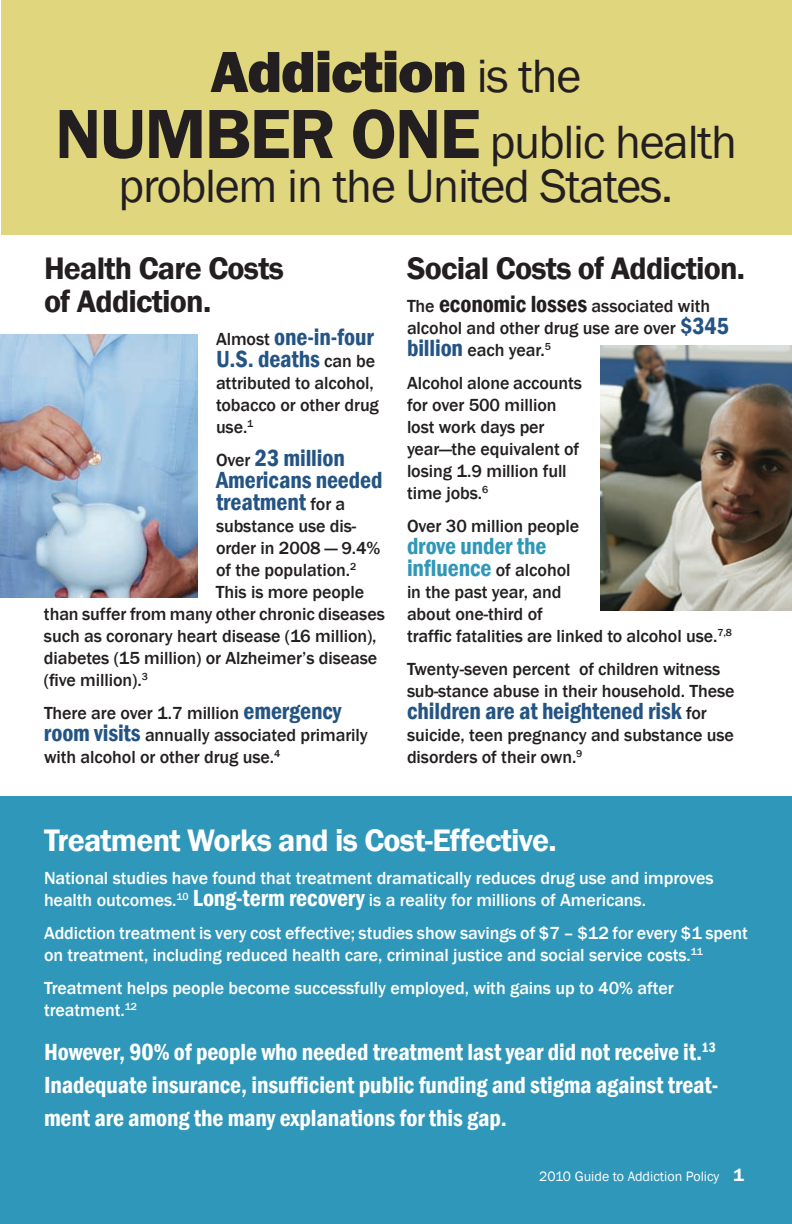
<style>
.page{position:relative;width:792px;height:1224px;background:#fff}
.page>*{position:absolute;margin:0;border:0;box-sizing:border-box;transform-origin:0 0}
.t1{font:800 60px "Franklin Gothic";letter-spacing:-.025em;color:#231f20}
.t2{font:48px/44px "Franklin Gothic";letter-spacing:-.025em;color:#231f20;text-align:center}
.t3{font:600 32px/33px "Franklin Gothic";letter-spacing:-.025em;color:#231f20}
.t4{font:600 32px "Franklin Gothic";letter-spacing:-.025em;color:#fff}
.t5{font:600 condensed 24px/33px "Franklin Gothic";letter-spacing:-.005em;color:#fff;text-align:justify}
.t6{font:600 condensed 24px/22px "Franklin Gothic";letter-spacing:-.005em;color:#235484}
.t7{font:600 condensed 24px/22px "Franklin Gothic";letter-spacing:-.005em;color:#2f97b9}
.t8{font:500 18px/22px "Franklin Gothic";letter-spacing:-.005em;color:#231f20}
.t9{font:500 18px/22px "Franklin Gothic";letter-spacing:-.005em;color:#fff}
.t10{font:14px "Franklin Gothic";color:#fff}
.s1{font-weight:400;font-size:48px}
.s2{font-weight:600;font-size:72px}
.s3{font-weight:500;font-stretch:normal;font-size:18px;color:#231f20}
.s4{font-weight:600;font-stretch:condensed;font-size:24px;color:#235484}
.s5{font-weight:600;font-stretch:condensed;font-size:24px}
.s6{font-weight:600;font-size:18px}
</style>
<div class="page">
<img style="left:0;top:334px;width:198px;height:264px">
<img style="left:600px;top:345px;width:192px;height:266px">
<div style="left:0;top:796px;width:792px;height:428px;background:#2f97b9"></div>
<div style="left:1px;top:0;width:791px;height:235px;background:#e0d67e"></div>
<h1 class="t1" style="left:210px;top:33px;width:373px">Addiction <span class="s1">is the</span></h1>
<h2 class="t2" style="left:55px;top:121px;width:684px"><span class="s2">NUMBER ONE</span> public health problem in the United States.</h2>
<h3 class="t3" style="left:44px;top:253px;width:242px">Health Care Costs of Addiction.</h3>
<h3 class="t6" style="left:216px;top:326px;width:161px"><span class="s3">Almost</span> one-in-four<br>U.S. deaths <span class="s3">can be</span></h3>
<p class="t8" style="left:216px;top:373px;width:164px">attributed to alcohol, tobacco or other drug use.<sup>1</sup></p>
<h3 class="t6" style="left:216px;top:447px;width:168px"><span class="s3">Over</span> 23 million<br>Americans needed treatment <span class="s3">for a</span></h3>
<p class="t8" style="left:216px;top:516px;width:142px">substance use dis-</p>
<p class="t8" style="left:216px;top:538px;width:166px">order in 2008 — 9.4%</p>
<p class="t8" style="left:216px;top:560px;width:142px">of the population.<sup>2</sup></p>
<p class="t8" style="left:216px;top:582px;width:150px">This is more people</p>
<p class="t8" style="left:44px;top:604px;width:342px">than suffer from many other chronic diseases</p>
<p class="t8" style="left:44px;top:626px;width:334px">such as coronary heart disease (16 million),</p>
<p class="t8" style="left:44px;top:648px;width:335px">diabetes (15 million) or Alzheimer’s disease</p>
<p class="t8" style="left:44px;top:670px;width:105px">(five million).<sup>3</sup></p>
<p class="t8" style="left:44px;top:703px;width:325px">There are over 1.7 million <span class="s4">emergency room visits</span> annually associated primarily with alcohol or other drug use.<sup>4</sup></p>
<h3 class="t3" style="left:407px;top:253px;width:340px">Social Costs of Addiction.</h3>
<p class="t8" style="left:407px;top:296px;width:323px">The <span class="s5">economic losses</span> associated with alcohol and other drug use are over <span class="s4">$345 billion</span> each year.<sup>5</sup></p>
<p class="t8" style="left:407px;top:373px;width:177px">Alcohol alone accounts for over 500 million lost work days per year—the equivalent of losing 1.9 million full time jobs.<sup>6</sup></p>
<p class="t8" style="left:407px;top:516px;width:174px">Over 30 million people</p>
<h3 class="t7" style="left:407px;top:535px;width:165px">drove under the influence <span class="s3">of alcohol</span></h3>
<p class="t8" style="left:407px;top:582px;width:327px">in the past year, and<br>about one-third of<br>traffic fatalities are linked to alcohol use.<sup>7,8</sup></p>
<p class="t8" style="left:407px;top:659px;width:329px">Twenty-seven percent of children witness sub-stance abuse in their household. These</p>
<h3 class="t6" style="left:407px;top:700px;width:301px">children are at heightened risk <span class="s3">for</span></h3>
<p class="t8" style="left:407px;top:725px;width:328px">suicide, teen pregnancy and substance use disorders of their own.<sup>9</sup></p>
<h3 class="t4" style="left:44px;top:821px;width:514px">Treatment Works and is Cost-Effective.</h3>
<p class="t9" style="left:44px;top:868px;width:671px">National studies have found that treatment dramatically reduces drug use and improves health outcomes.<sup>10</sup> <span class="s5">Long-term recovery</span> is a reality for millions of Americans.</p>
<p class="t9" style="left:44px;top:923px;width:705px">Addiction treatment is very cost effective; studies show savings of $7 – $12 for every $1 spent on treatment, including reduced health care, criminal justice and social service costs.<sup>11</sup></p>
<p class="t9" style="left:44px;top:978px;width:631px">Treatment helps people become successfully employed, with gains up to 40% after treatment.<sup>12</sup></p>
<h3 class="t5" style="left:44px;top:1036px;width:676px">However, 90% of people who needed treatment last year did not receive it.<sup>13<br></sup>Inadequate insurance, insufficient public funding and stigma against treat&shy;ment are among the many explanations for this gap.</h3>
<p class="t10" style="left:539px;top:1168px;width:206px">2010 Guide to Addiction Policy <span class="s6">1</span></p>
</div>
